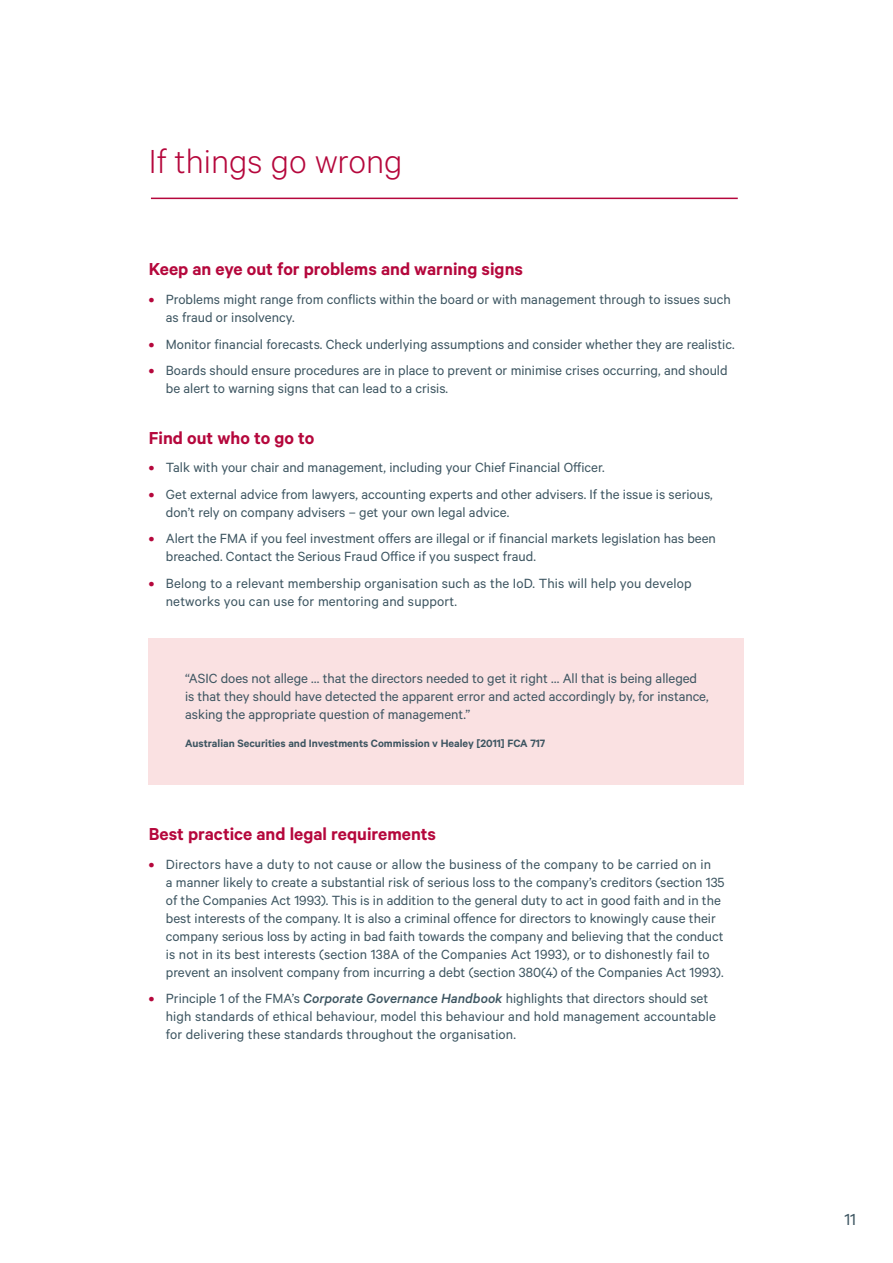
<style>
.page{position:relative;width:893px;height:1263px;background:#fff}
.page>*{position:absolute;margin:0;border:0;box-sizing:border-box;transform-origin:0 0}
.t1{font:300 37.5px "Calibre";color:#b5073c}
.t2{font:600 19.5px "Calibre";color:#b5073c}
.t3{font:18px "Calibre";color:#3d5561}
.t4{font:15px/18px "Calibre";color:#3d5561}
.t5{font:600 12px "Calibre";color:#3d5561}
.s1{font-weight:600;color:#b5073c}
.s2{font-weight:500;font-style:italic}
</style>
<div class="page">
<hr style="left:151px;top:198px;width:587px;height:1px;background:#b5073c">
<div style="left:149px;top:639px;width:595px;height:146px;background:#fae1e2"></div>
<h1 class="t1" style="left:149px;top:140px;width:255px">If things go wrong</h1>
<h2 class="t2" style="left:149px;top:258px;width:376px">Keep an eye out for problems and warning signs</h2>
<p class="t4" style="left:166px;top:290px;width:566px;text-indent:-17px"><span class="s1">•</span> Problems might range from conflicts within the board or with management through to issues such as fraud or insolvency.</p>
<p class="t4" style="left:149px;top:334px;width:587px"><span class="s1">•</span> Monitor financial forecasts. Check underlying assumptions and consider whether they are realistic.</p>
<p class="t4" style="left:166px;top:361px;width:563px;text-indent:-17px"><span class="s1">•</span> Boards should ensure procedures are in place to prevent or minimise crises occurring, and should be alert to warning signs that can lead to a crisis.</p>
<h2 class="t2" style="left:149px;top:426px;width:167px">Find out who to go to</h2>
<p class="t4" style="left:149px;top:458px;width:457px"><span class="s1">•</span> Talk with your chair and management, including your Chief Financial Officer.</p>
<p class="t4" style="left:166px;top:485px;width:548px;text-indent:-17px"><span class="s1">•</span> Get external advice from lawyers, accounting experts and other advisers. If the issue is serious, don’t rely on company advisers – get your own legal advice.</p>
<p class="t4" style="left:166px;top:529px;width:552px;text-indent:-17px"><span class="s1">•</span> Alert the FMA if you feel investment offers are illegal or if financial markets legislation has been breached. Contact the Serious Fraud Office if you suspect fraud.</p>
<p class="t4" style="left:166px;top:574px;width:527px;text-indent:-17px"><span class="s1">•</span> Belong to a relevant membership organisation such as the IoD. This will help you develop networks you can use for mentoring and support.</p>
<p class="t4" style="left:185px;top:669px;width:525px">“ASIC does not allege … that the directors needed to get it right … All that is being alleged is that they should have detected the apparent error and acted accordingly by, for instance, asking the appropriate question of management.”</p>
<p class="t5" style="left:185px;top:736px;width:362px">Australian Securities and Investments Commission v Healey [2011] FCA 717</p>
<h2 class="t2" style="left:149px;top:822px;width:289px">Best practice and legal requirements</h2>
<p class="t4" style="left:166px;top:854px;width:560px;text-indent:-17px"><span class="s1">•</span> Directors have a duty to not cause or allow the business of the company to be carried on in<br>a manner likely to create a substantial risk of serious loss to the company’s creditors (section 135 of the Companies Act 1993). This is in addition to the general duty to act in good faith and in the best interests of the company. It is also a criminal offence for directors to knowingly cause their company serious loss by acting in bad faith towards the company and believing that the conduct is not in its best interests (section 138A of the Companies Act 1993), or to dishonestly fail to prevent an insolvent company from incurring a debt (section 380(4) of the Companies Act 1993).</p>
<p class="t4" style="left:166px;top:989px;width:552px;text-indent:-17px"><span class="s1">•</span> Principle 1 of the FMA’s <span class="s2">Corporate Governance Handbook</span> highlights that directors should set high standards of ethical behaviour, model this behaviour and hold management accountable for delivering these standards throughout the organisation.</p>
<p class="t3" style="left:844px;top:1209px;width:13px">11</p>
</div>
